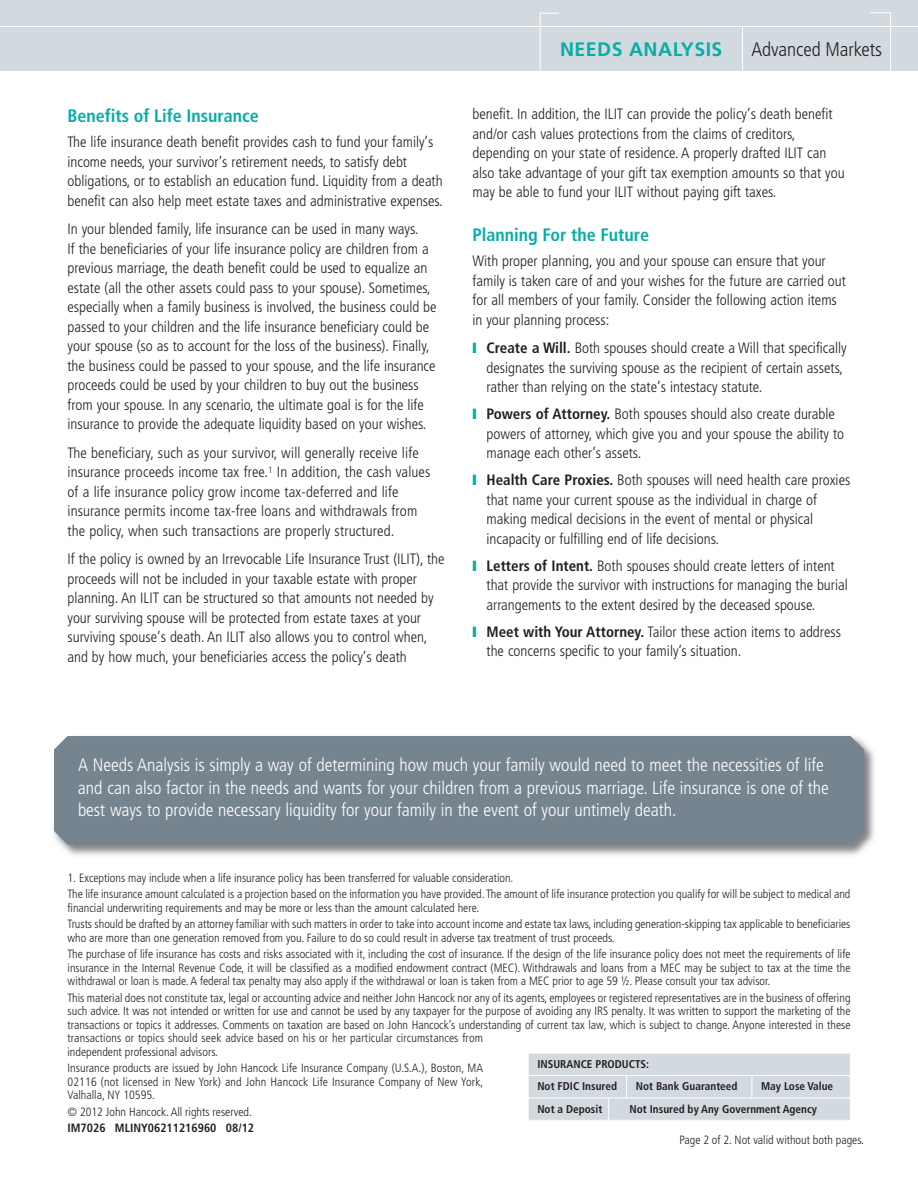
<style>
.page{position:relative;width:918px;height:1188px;background:#fff}
.page>*{position:absolute;margin:0;border:0;box-sizing:border-box;transform-origin:0 0}
.t1{font:300 condensed 19.5px "Frutiger LT Pro";color:#231f20}
.t2{font:700 19.5px "Frutiger LT Pro";letter-spacing:.025em;color:#07ada7}
.t3{font:300 condensed 18px/22.5px "Frutiger";color:#fff}
.t4{font:700 condensed 18px "Frutiger LT Pro";color:#07ada7}
.t5{font:300 condensed 15px/19.5px "Frutiger";color:#231f20}
.t6{font:300 condensed 15px/19.5px "Frutiger LT Pro";color:#231f20}
.t7{font:300 condensed 12px/13.5px "Frutiger LT Pro";color:#231f20}
.t8{font:300 condensed 12px "Frutiger";color:#231f20}
.t9{font:700 condensed 12px "Frutiger LT Pro";color:#231f20}
.t10{font:700 condensed 11.25px/22.4px "Frutiger LT Pro";color:#231f20}
.s1{font-weight:700}
.s2{font-family:"Frutiger";font-weight:700}
</style>
<div class="page">
<div style="left:0;top:0;width:918px;height:71px;background:#d3dadf"></div>
<hr style="left:0;top:26px;width:918px;height:1px;background:#fff">
<svg style="left:870px;top:12px;width:21px;height:59px"></svg>
<svg style="left:540px;top:13px;width:19px;height:58px"></svg>
<hr style="left:742px;top:27px;width:1px;height:45px;background:#fff">
<img style="left:59px;top:742px;width:816px;height:114px">
<div style="left:54px;top:736px;width:810px;height:108px;background:#76848f"></div>
<div style="left:528px;top:1053px;width:322px;height:23px;background:#d3dadf"></div>
<div style="left:528px;top:1076px;width:99px;height:22px;background:#d3dadf"></div>
<div style="left:627px;top:1076px;width:125px;height:22px;background:#d3dadf"></div>
<div style="left:752px;top:1076px;width:98px;height:22px;background:#d3dadf"></div>
<div style="left:528px;top:1098px;width:81px;height:22px;background:#d3dadf"></div>
<div style="left:609px;top:1098px;width:241px;height:22px;background:#d3dadf"></div>
<hr style="left:528px;top:1053px;width:1px;height:67px;background:#fff">
<svg style="left:608px;top:1099px;width:1px;height:21px"></svg>
<svg style="left:626px;top:1076px;width:1px;height:22px"></svg>
<svg style="left:752px;top:1076px;width:1px;height:22px"></svg>
<hr style="left:528px;top:1053px;width:322px;height:1px;background:#fff">
<hr style="left:528px;top:1075px;width:322px;height:1px;background:#fff">
<hr style="left:528px;top:1098px;width:322px;height:1px;background:#fff">
<p class="t4" style="left:68px;top:109px;width:193px">Benefits of Life Insurance</p>
<p class="t5" style="left:68px;top:133px;width:377px">The life insurance death benefit provides cash to fund your family’s income needs, your survivor’s retirement needs, to satisfy debt obligations, or to establish an education fund. Liquidity from a death benefit can also help meet estate taxes and administrative expenses.</p>
<p class="t5" style="left:67px;top:220px;width:371px">In your blended family, life insurance can be used in many ways.<br>If the beneficiaries of your life insurance policy are children from a previous marriage, the death benefit could be used to equalize an estate (all the other assets could pass to your spouse). Sometimes, especially when a family business is involved, the business could be passed to your children and the life insurance beneficiary could be your spouse (so as to account for the loss of the business). Finally, the business could be passed to your spouse, and the life insurance proceeds could be used by your children to buy out the business from your spouse. In any scenario, the ultimate goal is for the life insurance to provide the adequate liquidity based on your wishes.</p>
<p class="t5" style="left:67px;top:444px;width:364px">The beneficiary, such as your survivor, will generally receive life insurance proceeds income tax free.<sup>1</sup> In addition, the cash values of a life insurance policy grow income tax-deferred and life insurance permits income tax-free loans and withdrawals from the policy, when such transactions are properly structured.</p>
<p class="t5" style="left:67px;top:550px;width:379px">If the policy is owned by an Irrevocable Life Insurance Trust (ILIT), the proceeds will not be included in your taxable estate with proper planning. An ILIT can be structured so that amounts not needed by your surviving spouse will be protected from estate taxes at your surviving spouse’s death. An ILIT also allows you to control when, and by how much, your beneficiaries access the policy’s death</p>
<h1 class="t2" style="left:560px;top:43px;width:164px">NEEDS ANALYSIS</h1>
<h1 class="t1" style="left:751px;top:43px;width:132px">Advanced Markets</h1>
<p class="t5" style="left:472px;top:105px;width:374px">benefit. In addition, the ILIT can provide the policy’s death benefit and/or cash values protections from the claims of creditors, depending on your state of residence. A properly drafted ILIT can also take advantage of your gift tax exemption amounts so that you may be able to fund your ILIT without paying gift taxes.</p>
<p class="t4" style="left:472px;top:228px;width:178px">Planning For the Future</p>
<p class="t5" style="left:472px;top:252px;width:375px">With proper planning, you and your spouse can ensure that your family is taken care of and your wishes for the future are carried out for all members of your family. Consider the following action items in your planning process:</p>
<p class="t5" style="left:487px;top:339px;width:362px"><span class="s1">Create a Will.</span> Both spouses should create a Will that specifically designates the surviving spouse as the recipient of certain assets, rather than relying on the state’s intestacy statute.</p>
<p class="t5" style="left:487px;top:405px;width:359px"><span class="s1">Powers of Attorney.</span> Both spouses should also create durable powers of attorney, which give you and your spouse the ability to manage each other’s assets.</p>
<p class="t5" style="left:487px;top:471px;width:365px"><span class="s1">Health Care Proxies.</span> Both spouses will need health care proxies that name your current spouse as the individual in charge of making medical decisions in the event of mental or physical incapacity or fulfilling end of life decisions.</p>
<p class="t5" style="left:487px;top:557px;width:363px"><span class="s1">Letters of Intent.</span> Both spouses should create letters of intent that provide the survivor with instructions for managing the burial arrangements to the extent desired by the deceased spouse.</p>
<p class="t6" style="left:487px;top:623px;width:356px"><span class="s2">Meet with Your Attorney.</span> Tailor these action items to address the concerns specific to your family’s situation.</p>
<p class="t3" style="left:78px;top:755px;width:752px">A Needs Analysis is simply a way of determining how much your family would need to meet the necessities of life and can also factor in the needs and wants for your children from a previous marriage. Life insurance is one of the best ways to provide necessary liquidity for your family in the event of your untimely death.</p>
<p class="t7" style="left:68px;top:871px;width:784px;line-height:16.5px">1. Exceptions may include when a life insurance policy has been transferred for valuable consideration.<br>The life insurance amount calculated is a projection based on the information you have provided. The amount of life insurance protection you qualify for will be subject to medical and</p>
<p class="t7" style="left:68px;top:901px;width:785px;line-height:16.5px">financial underwriting requirements and may be more or less than the amount calculated here.<br>Trusts should be drafted by an attorney familiar with such matters in order to take into account income and estate tax laws, including generation-skipping tax applicable to beneficiaries</p>
<p class="t7" style="left:68px;top:931px;width:785px;line-height:16.5px">who are more than one generation removed from you. Failure to do so could result in adverse tax treatment of trust proceeds.<br>The purchase of life insurance has costs and risks associated with it, including the cost of insurance. If the design of the life insurance policy does not meet the requirements of life</p>
<p class="t7" style="left:68px;top:962px;width:784px">insurance in the Internal Revenue Code, it will be classified as a modified endowment contract (MEC). Withdrawals and loans from a MEC may be subject to tax at the time the withdrawal or loan is made. A federal tax penalty may also apply if the withdrawal or loan is taken from a MEC prior to age 59 ½. Please consult your tax advisor.</p>
<p class="t7" style="left:68px;top:992px;width:785px">This material does not constitute tax, legal or accounting advice and neither John Hancock nor any of its agents, employees or registered representatives are in the business of offering such advice. It was not intended or written for use and cannot be used by any taxpayer for the purpose of avoiding any IRS penalty. It was written to support the marketing of the transactions or topics it addresses. Comments on taxation are based on John Hancock’s understanding of current tax law, which is subject to change. Anyone interested in these transactions or topics should seek advice based on his or her particular circumstances from<br>independent professional advisors.</p>
<p class="t7" style="left:68px;top:1063px;width:417px;text-align:justify">Insurance products are issued by John Hancock Life Insurance Company (U.S.A.), Boston, MA 02116 (not licensed in New York) and John Hancock Life Insurance Company of New York, Valhalla, NY 10595.</p>
<p class="t7" style="left:68px;top:1106px;width:186px">© 2012 John Hancock. All rights reserved.</p>
<p class="t9" style="left:68px;top:1124px;width:188px">IM7026 MLINY06211216960 08/12</p>
<p class="t10" style="left:537px;top:1054px;width:113px">INSURANCE PRODUCTS:<br>Not FDIC Insured</p>
<p class="t10" style="left:636px;top:1076px;width:103px">Not Bank Guaranteed</p>
<p class="t10" style="left:761px;top:1076px;width:74px">May Lose Value</p>
<p class="t10" style="left:537px;top:1099px;width:67px">Not a Deposit</p>
<p class="t10" style="left:630px;top:1099px;width:189px">Not Insured by Any Government Agency</p>
<p class="t8" style="left:679px;top:1135px;width:186px">Page 2 of 2. Not valid without both pages.</p>
</div>
